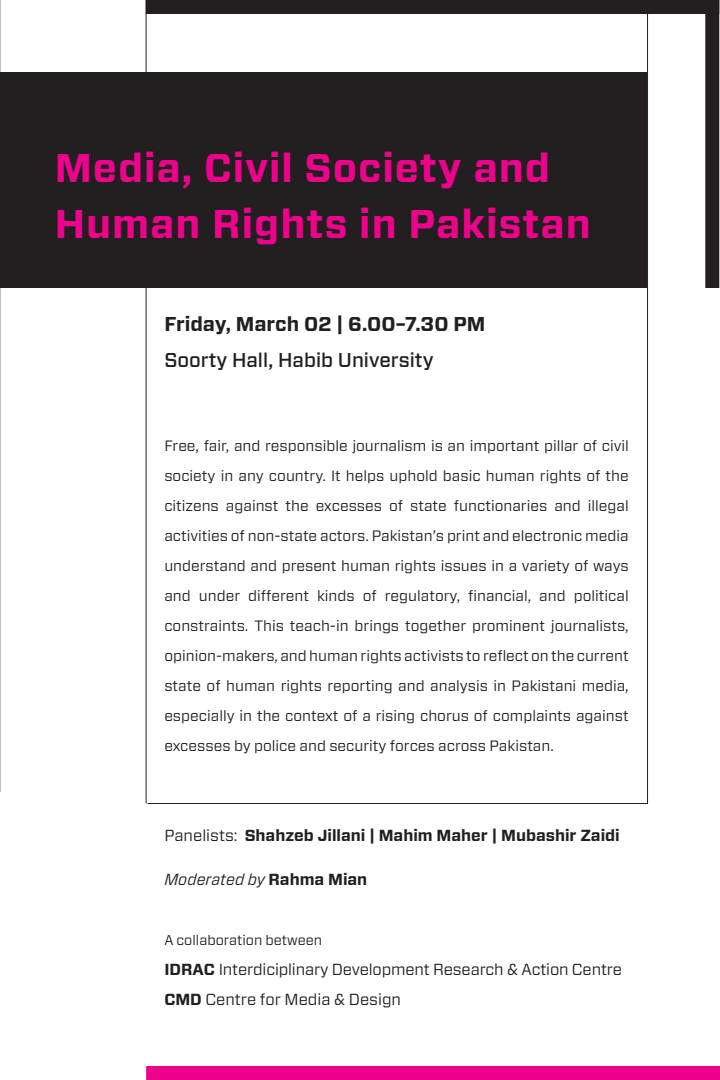
<style>
.page{position:relative;width:720px;height:1080px;background:#fff}
.page>*{position:absolute;margin:0;border:0;box-sizing:border-box;transform-origin:0 0}
.t1{font:700 40px "Forza";letter-spacing:.025em;color:#ed028c}
.t2{font:700 20px "Forza";color:#231f20}
.t3{font:500 20px "Forza";color:#231f20}
.t4{font:16px "Forza";letter-spacing:-.01em;color:#231f20}
.t5{font:700 16px "Forza";color:#231f20}
.t6{font:italic 16px "Forza";color:#231f20}
.t7{font:15px/30px "Forza";color:#231f20;text-align:justify}
.t8{font:14px "Forza";color:#231f20}
.s1{font-weight:400}
.s2{font-weight:700;font-style:normal}
.s3{font-weight:700}
</style>
<div class="page">
<hr style="left:146px;top:0;width:1px;height:804px;background:#231f20">
<div style="left:146px;top:1066px;width:574px;height:14px;background:#ed028c"></div>
<div style="left:1px;top:72px;width:646px;height:216px;background:#231f20"></div>
<hr style="left:148px;top:803px;width:500px;height:1px;background:#231f20">
<div style="left:705px;top:0;width:14px;height:288px;background:#231f20"></div>
<div style="left:146px;top:0;width:573px;height:14px;background:#231f20"></div>
<hr style="left:0;top:0;width:1px;height:792px;background:#231f20">
<hr style="left:647px;top:10px;width:1px;height:794px;background:#231f20">
<p class="t1" style="left:55px;top:141px;width:497px">Media, Civil Society and</p>
<p class="t1" style="left:55px;top:197px;width:538px">Human Rights in Pakistan</p>
<p class="t2" style="left:164px;top:311px;width:322px">Friday, March 02 | 6.00–7.30 PM</p>
<p class="t3" style="left:164px;top:347px;width:271px">Soorty Hall, Habib University</p>
<p class="t7" style="left:164px;top:431px;width:466px">Free, fair, and responsible journalism is an important pillar of civil society in any country. It helps uphold basic human rights of the citizens against the excesses of state functionaries and illegal activities of non-state actors. Pakistan’s print and electronic media understand and present human rights issues in a variety of ways and under different kinds of regulatory, financial, and political constraints. This teach-in brings together prominent journalists, opinion-makers, and human rights activists to reflect on the current state of human rights reporting and analysis in Pakistani media, especially in the context of a rising chorus of complaints against excesses by police and security forces across Pakistan.</p>
<p class="t5" style="left:164px;top:825px;width:457px"><span class="s1">Panelists:</span> Shahzeb Jillani | Mahim Maher | Mubashir Zaidi</p>
<p class="t6" style="left:164px;top:868px;width:204px">Moderated by <span class="s2">Rahma Mian</span></p>
<p class="t8" style="left:164px;top:931px;width:159px">A collaboration between</p>
<p class="t4" style="left:164px;top:959px;width:459px"><span class="s3">IDRAC</span> Interdiciplinary Development Research &amp; Action Centre</p>
<p class="t4" style="left:164px;top:989px;width:238px"><span class="s3">CMD</span> Centre for Media &amp; Design</p>
</div>
